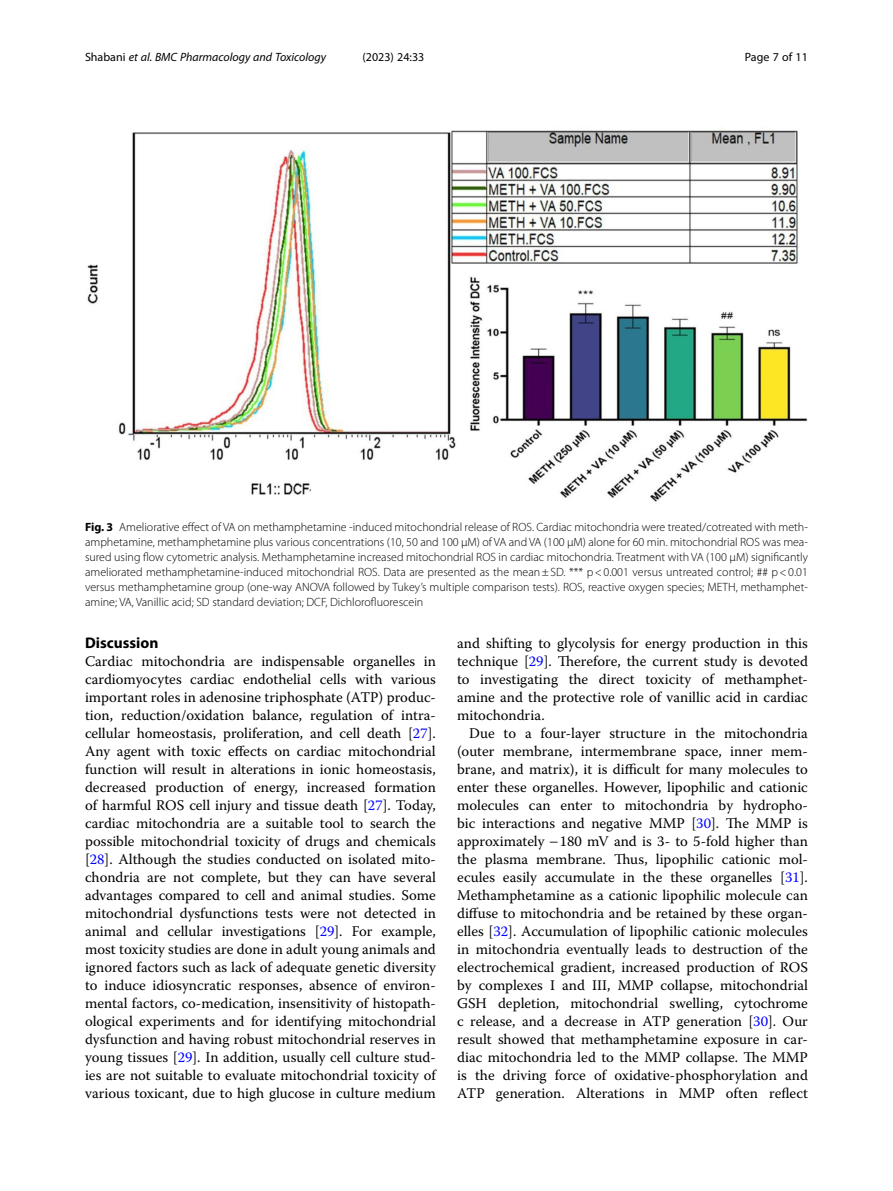
<style>
.page{position:relative;width:893px;height:1191px;background:#fff}
.page>*{position:absolute;margin:0;border:0;box-sizing:border-box;transform-origin:0 0}
.Head_1{font:700 15.45px "Myriad Pro";color:#000}
.Body_Text{font:14.7px/18px "Warnock Pro";color:#000;text-align:justify}
.Body_Text_Indent{font:14.7px/18px "Warnock Pro";color:#000;text-align:justify}
.Figure_Caption{font:300 12px/15px "Myriad Pro";color:#000;text-align:justify}
.t1{font:italic 12px "Myriad Pro";color:#000}
.t2{font:12px "Myriad Pro";color:#000}
.s1{font-style:normal}
.s2{font-weight:700}
.s3{color:#00f}
</style>
<div class="page">
<img style="left:87px;top:130px;width:721px;height:372px">
<p class="t1" style="left:85px;top:50px;width:243px"><span class="s1">Shabani</span> et al. BMC Pharmacology and Toxicology</p>
<p class="t2" style="left:363px;top:50px;width:63px">(2023) 24:33</p>
<p class="t2" style="left:745px;top:50px;width:65px">Page 7 of 11</p>
<p class="Figure_Caption" style="left:85px;top:519px;width:724px"><span class="s2">Fig. 3</span> Ameliorative effect of VA on methamphetamine -induced mitochondrial release of ROS. Cardiac mitochondria were treated/cotreated with meth&shy;amphetamine, methamphetamine plus various concentrations (10, 50 and 100 µM) of VA and VA (100 µM) alone for 60 min. mitochondrial ROS was mea&shy;sured using flow cytometric analysis. Methamphetamine increased mitochondrial ROS in cardiac mitochondria. Treatment with VA (100 µM) significantly ameliorated methamphetamine-induced mitochondrial ROS. Data are presented as the mean±SD. *** p&lt;0.001 versus untreated control; ## p&lt;0.01 versus methamphetamine group (one-way ANOVA followed by Tukey’s multiple comparison tests). ROS, reactive oxygen species; METH, methamphet&shy;amine; VA, Vanillic acid; SD standard deviation; DCF, Dichlorofluorescein</p>
<p class="Head_1" style="left:85px;top:633px;width:75px">Discussion</p>
<p class="Body_Text" style="left:85px;top:652px;width:352px">Cardiac mitochondria are indispensable organelles in cardiomyocytes cardiac endothelial cells with various important roles in adenosine triphosphate (ATP) produc&shy;tion, reduction/oxidation balance, regulation of intra&shy;cellular homeostasis, proliferation, and cell death [<span class="s3">27</span>].<br>Any agent with toxic effects on cardiac mitochondrial function will result in alterations in ionic homeostasis, decreased production of energy, increased formation of harmful ROS cell injury and tissue death [<span class="s3">27</span>]. Today, cardiac mitochondria are a suitable tool to search the possible mitochondrial toxicity of drugs and chemicals [<span class="s3">28</span>]. Although the studies conducted on isolated mito&shy;chondria are not complete, but they can have several advantages compared to cell and animal studies. Some mitochondrial dysfunctions tests were not detected in animal and cellular investigations [<span class="s3">29</span>]. For example, most toxicity studies are done in adult young animals and ignored factors such as lack of adequate genetic diversity to induce idiosyncratic responses, absence of environ&shy;mental factors, co-medication, insensitivity of histopath&shy;ological experiments and for identifying mitochondrial dysfunction and having robust mitochondrial reserves in young tissues [<span class="s3">29</span>]. In addition, usually cell culture stud&shy;ies are not suitable to evaluate mitochondrial toxicity of various toxicant, due to high glucose in culture medium</p>
<p class="Body_Text" style="left:457px;top:634px;width:352px">and shifting to glycolysis for energy production in this technique [<span class="s3">29</span>]. Therefore, the current study is devoted to investigating the direct toxicity of methamphet&shy;amine and the protective role of vanillic acid in cardiac mitochondria.</p>
<p class="Body_Text_Indent" style="left:457px;top:724px;width:352px;text-indent:12px">Due to a four-layer structure in the mitochondria (outer membrane, intermembrane space, inner mem&shy;brane, and matrix), it is difficult for many molecules to enter these organelles. However, lipophilic and cationic molecules can enter to mitochondria by hydropho&shy;bic interactions and negative MMP [<span class="s3">30</span>]. The MMP is approximately −180 mV and is 3- to 5-fold higher than the plasma membrane. Thus, lipophilic cationic mol&shy;ecules easily accumulate in the these organelles [<span class="s3">31</span>].<br>Methamphetamine as a cationic lipophilic molecule can diffuse to mitochondria and be retained by these organ&shy;elles [<span class="s3">32</span>]. Accumulation of lipophilic cationic molecules in mitochondria eventually leads to destruction of the electrochemical gradient, increased production of ROS by complexes I and III, MMP collapse, mitochondrial GSH depletion, mitochondrial swelling, cytochrome c release, and a decrease in ATP generation [<span class="s3">30</span>]. Our result showed that methamphetamine exposure in car&shy;diac mitochondria led to the MMP collapse. The MMP is the driving force of oxidative-phosphorylation and ATP generation. Alterations in MMP often reflect</p>
</div>
